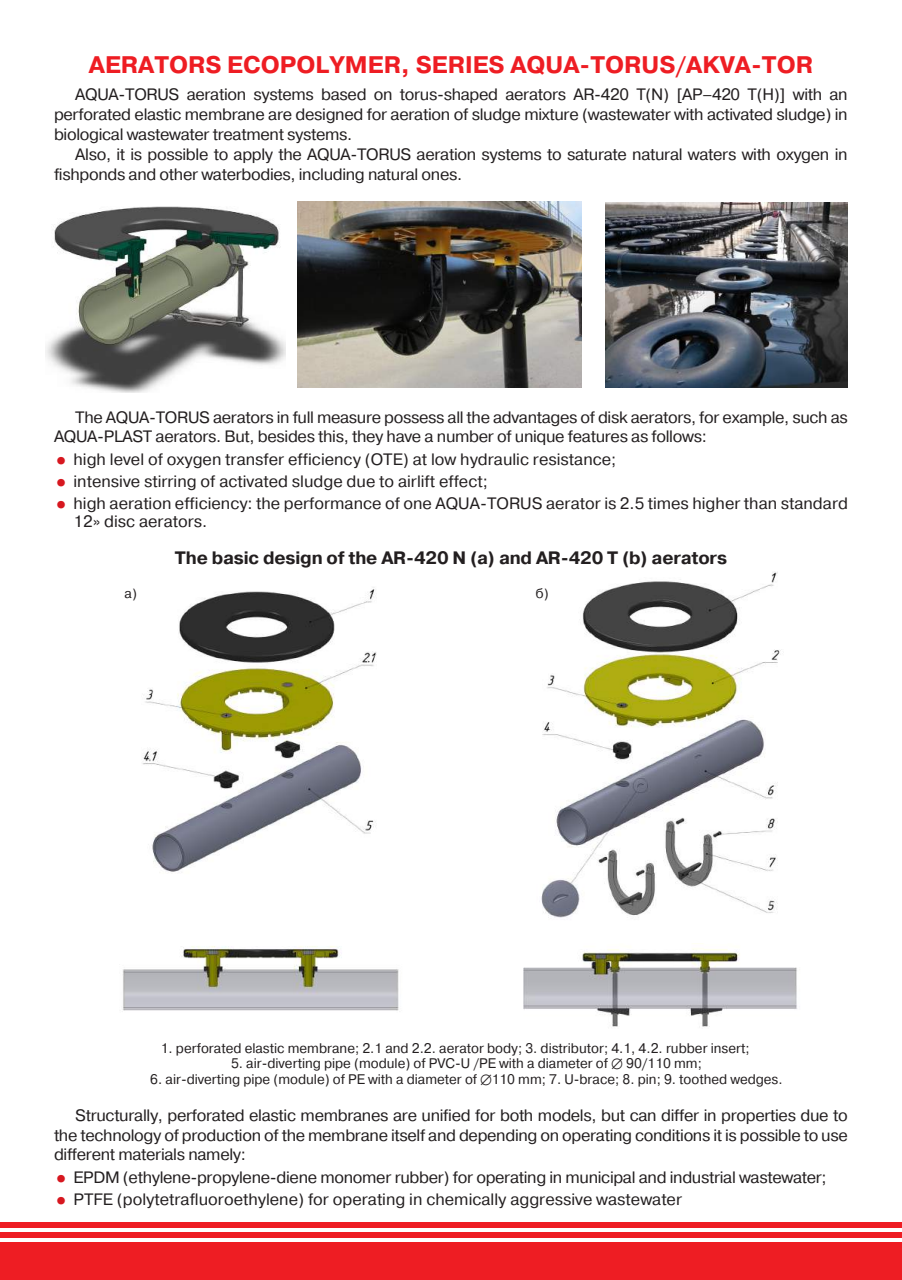
<style>
.page{position:relative;width:902px;height:1280px;background:#fff}
.page>*{position:absolute;margin:0;border:0;box-sizing:border-box;transform-origin:0 0}
.t1{font:700 24px "Pragmatica C";color:#ee1d23}
.t2{font:700 18px "Pragmatica C";letter-spacing:-.01em;color:#231f20}
.t3{font:16.5px/19.8px "Pragmatica C";letter-spacing:-.02em;color:#231f20;text-align:justify}
.t4{font:16.5px/18px "Pragmatica C";color:#231f20}
.t5{font:13.95px "Pragmatica C";color:#231f20}
.t6{font:13.35px "Pragmatica C";color:#231f20}
.s1{font-weight:700;font-size:21px;color:#d7171f}
</style>
<div class="page">
<div style="left:0;top:1242px;width:901px;height:38px;background:#ee1d23"></div>
<div style="left:0;top:1232px;width:901px;height:6px;background:#ee1d23"></div>
<div style="left:0;top:1223px;width:901px;height:5px;background:#ee1d23"></div>
<img style="left:46px;top:207px;width:239px;height:186px">
<img style="left:605px;top:202px;width:242px;height:186px">
<img style="left:298px;top:202px;width:283px;height:185px">
<img style="left:142px;top:587px;width:235px;height:285px">
<img style="left:122px;top:946px;width:277px;height:65px">
<img style="left:541px;top:571px;width:240px;height:347px">
<img style="left:523px;top:948px;width:274px;height:79px">
<h1 class="t1" style="left:89px;top:52px;width:725px">AERATORS ECOPOLYMER, SERIES AQUA-TORUS/AKVA-TOR</h1>
<p class="t3" style="left:54px;top:85px;width:795px;text-indent:21px">AQUA-TORUS aeration systems based on torus-shaped aerators AR-420 T(N) [АР–420 Т(Н)] with an perforated elastic membrane are designed for aeration of sludge mixture (wastewater with activated sludge) in biological wastewater treatment systems.</p>
<p class="t3" style="left:54px;top:144px;width:795px;text-indent:21px">Also, it is possible to apply the AQUA-TORUS aeration systems to saturate natural waters with oxygen in fishponds and other waterbodies, including natural ones.</p>
<p class="t3" style="left:54px;top:407px;width:795px;text-indent:21px">The AQUA-TORUS aerators in full measure possess all the advantages of disk aerators, for example, such as<br>AQUA-PLAST aerators. But, besides this, they have a number of unique features as follows:</p>
<p class="t4" style="left:54px;top:450px;width:564px"><span class="s1">•</span> high level of oxygen transfer efficiency (OTE) at low hydraulic resistance;</p>
<p class="t4" style="left:54px;top:473px;width:435px"><span class="s1">•</span> intensive stirring of activated sludge due to airlift effect;</p>
<p class="t4" style="left:74px;top:495px;width:775px;text-indent:-20px"><span class="s1">•</span> high aeration efficiency: the performance of one AQUA-TORUS aerator is 2.5 times higher than standard<br>12» disc aerators.</p>
<p class="t2" style="left:175px;top:549px;width:553px">The basic design of the AR-420 N (a) and AR-420 T (b) aerators</p>
<p class="t6" style="left:125px;top:586px;width:14px">а)</p>
<p class="t6" style="left:535px;top:586px;width:15px">б)</p>
<p class="t5" style="left:161px;top:1040px;width:590px">1. perforated elastic membrane; 2.1 and 2.2. aerator body; 3. distributor; 4.1, 4.2. rubber insert;</p>
<p class="t5" style="left:231px;top:1056px;width:378px">5. air-diverting pipe (module) of PVC-U /PE with a diameter of</p>
<p class="t5" style="left:626px;top:1056px;width:77px">90/110 mm;</p>
<p class="t5" style="left:150px;top:1071px;width:633px">6. air-diverting pipe (module) of PE with a diameter of 110 mm; 7. U-brace; 8. pin; 9. toothed wedges.</p>
<p class="t3" style="left:54px;top:1105px;width:795px;text-indent:21px">Structurally, perforated elastic membranes are unified for both models, but can differ in properties due to the technology of production of the membrane itself and depending on operating conditions it is possible to use different materials namely:</p>
<p class="t3" style="left:54px;top:1167px;width:774px"><span class="s1">•</span> EPDM (ethylene-propylene-diene monomer rubber) for operating in municipal and industrial wastewater;</p>
<p class="t4" style="left:54px;top:1190px;width:629px"><span class="s1">•</span> PTFE (polytetrafluoroethylene) for operating in chemically aggressive wastewater</p>
</div>
